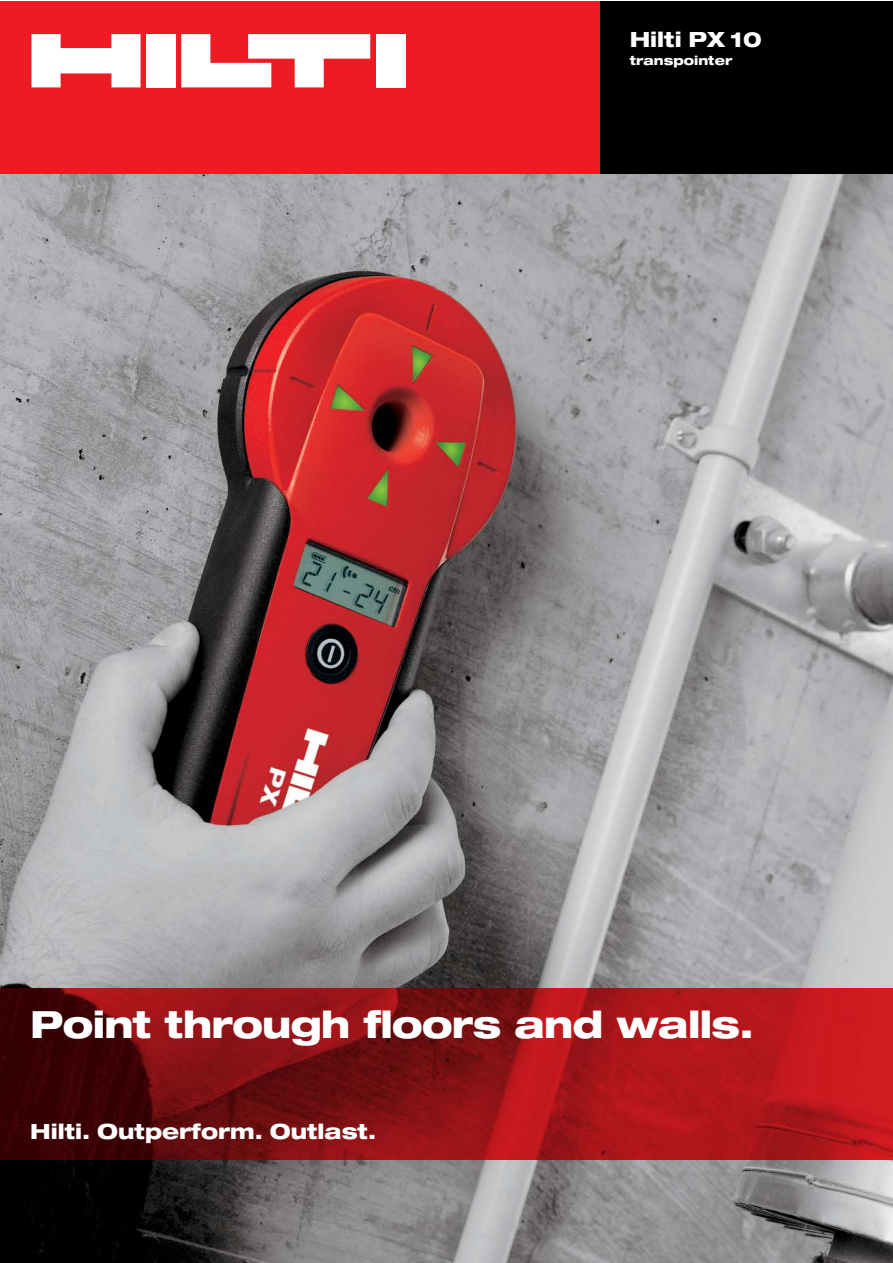
<style>
.page{position:relative;width:893px;height:1263px;background:#fff}
.page>*{position:absolute;margin:0;border:0;box-sizing:border-box;transform-origin:0 0}
.t1{font:800 expanded 37.5px "Helvetica Neue";letter-spacing:-.02em;color:#fff}
.t2{font:800 expanded 21px "Helvetica Neue";color:#fff}
.t3{font:800 expanded 12.75px "Helvetica Neue";color:#fff}
</style>
<div class="page">
<img style="left:0;top:174px;width:892px;height:1089px">
<img style="left:0;top:989px;width:892px;height:170px">
<div style="left:600px;top:1px;width:292px;height:173px;background:#000"></div>
<div style="left:0;top:1px;width:600px;height:173px;background:#ed1c24"></div>
<div style="left:146px;top:34px;width:29px;height:53px;background:#fff"></div>
<div style="left:376px;top:34px;width:29px;height:53px;background:#fff"></div>
<svg style="left:32px;top:34px;width:109px;height:53px"></svg>
<svg style="left:181px;top:34px;width:189px;height:53px"></svg>
<p class="t2" style="left:630px;top:31px;width:134px">Hilti PX 10</p>
<p class="t3" style="left:630px;top:55px;width:104px">transpointer</p>
<h1 class="t1" style="left:30px;top:1010px;width:725px">Point through floors and walls.</h1>
<p class="t2" style="left:30px;top:1124px;width:348px">Hilti. Outperform. Outlast.</p>
</div>
